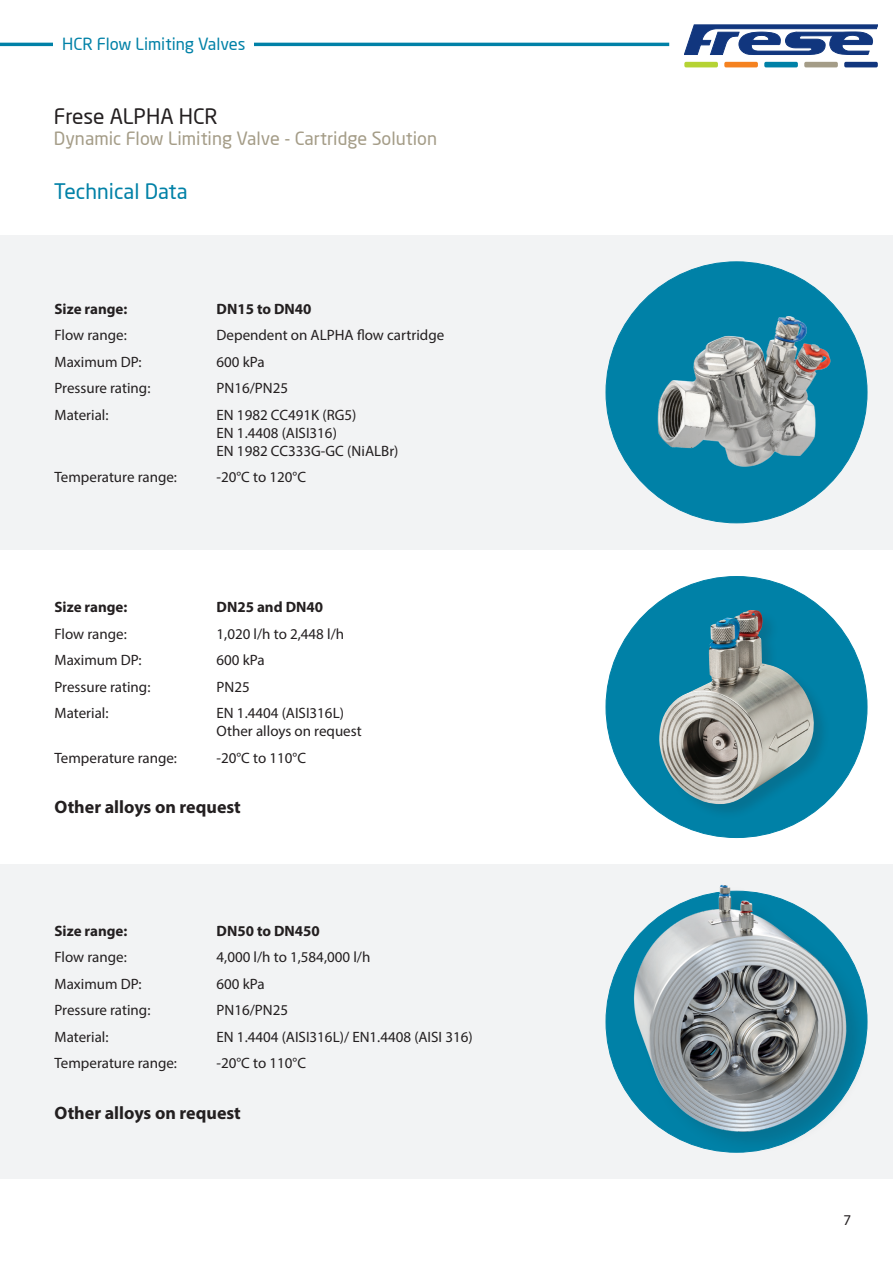
<style>
.page{position:relative;width:893px;height:1263px;background:#fff}
.page>*{position:absolute;margin:0;border:0;box-sizing:border-box;transform-origin:0 0}
.Overskrift{font:21px "Neo Sans";color:#231f20}
.Overskrift-2{font:21px "Neo Sans";color:#0081a7}
.Overskrift-3{font:18px "Neo Sans";color:#a49c87}
.Overskrift-4{font:700 18px "Myriad Pro";color:#231f20}
.Overskrift-5{font:16.5px "Neo Sans";color:#0081a7}
.Overskrift-6{font:15px/18px "Myriad Pro";color:#231f20}
.Overskrift-7{font:700 15px "Myriad Pro";color:#231f20}
</style>
<div class="page">
<div style="left:684px;top:62px;width:34px;height:5px;background:#b5d334;border-radius:2px"></div>
<div style="left:724px;top:62px;width:34px;height:5px;background:#f58220;border-radius:2px"></div>
<div style="left:764px;top:62px;width:34px;height:5px;background:#0081a7;border-radius:2px"></div>
<div style="left:804px;top:62px;width:34px;height:5px;background:#a49c87;border-radius:2px"></div>
<div style="left:844px;top:62px;width:34px;height:5px;background:#11367e;border-radius:2px"></div>
<svg style="left:684px;top:25px;width:194px;height:30px"></svg>
<div style="left:0;top:864px;width:893px;height:315px;background:#f2f3f4"></div>
<div style="left:0;top:235px;width:893px;height:315px;background:#f2f3f4"></div>
<hr style="left:0;top:43px;width:669px;height:3px;background:#0081a7">
<div style="left:54px;top:37px;width:200px;height:13px;background:#fff"></div>
<div style="left:606px;top:576px;width:261px;height:261px;background:#0081a7;border-radius:50%"></div>
<div style="left:660px;top:611px;width:170px;height:209px;background:#231f20;opacity:.15"></div>
<img style="left:659px;top:610px;width:156px;height:195px">
<div style="left:606px;top:891px;width:261px;height:261px;background:#0081a7;border-radius:50%"></div>
<div style="left:632px;top:883px;width:237px;height:272px;background:#231f20;opacity:.15"></div>
<img style="left:630px;top:883px;width:221px;height:254px">
<div style="left:606px;top:262px;width:261px;height:261px;background:#0081a7;border-radius:50%"></div>
<img style="left:657px;top:316px;width:174px;height:151px">
<p class="Overskrift-5" style="left:62px;top:34px;width:185px">HCR Flow Limiting Valves</p>
<p class="Overskrift" style="left:54px;top:104px;width:165px">Frese ALPHA HCR</p>
<p class="Overskrift-3" style="left:54px;top:127px;width:385px">Dynamic Flow Limiting Valve - Cartridge Solution</p>
<p class="Overskrift-2" style="left:54px;top:178px;width:135px">Technical Data</p>
<p class="Overskrift-7" style="left:55px;top:299px;width:74px">Size range:</p>
<p class="Overskrift-7" style="left:217px;top:299px;width:97px">DN15 to DN40</p>
<p class="Overskrift-6" style="left:55px;top:326px;width:74px">Flow range:</p>
<p class="Overskrift-6" style="left:217px;top:326px;width:229px">Dependent on ALPHA flow cartridge</p>
<p class="Overskrift-6" style="left:55px;top:352px;width:89px">Maximum DP:</p>
<p class="Overskrift-6" style="left:217px;top:352px;width:50px">600 kPa</p>
<p class="Overskrift-6" style="left:55px;top:379px;width:97px">Pressure rating:</p>
<p class="Overskrift-6" style="left:217px;top:379px;width:73px">PN16/PN25</p>
<p class="Overskrift-6" style="left:55px;top:405px;width:56px">Material:</p>
<p class="Overskrift-6" style="left:217px;top:405px;width:183px">EN 1982 CC491K (RG5)<br>EN 1.4408 (AISI316)<br>EN 1982 CC333G-GC (NiALBr)</p>
<p class="Overskrift-6" style="left:55px;top:468px;width:124px">Temperature range:</p>
<p class="Overskrift-6" style="left:217px;top:468px;width:91px">-20°C to 120°C</p>
<p class="Overskrift-7" style="left:55px;top:597px;width:74px">Size range:</p>
<p class="Overskrift-7" style="left:217px;top:597px;width:108px">DN25 and DN40</p>
<p class="Overskrift-6" style="left:55px;top:624px;width:74px">Flow range:</p>
<p class="Overskrift-6" style="left:217px;top:624px;width:129px">1,020 l/h to 2,448 l/h</p>
<p class="Overskrift-6" style="left:55px;top:651px;width:89px">Maximum DP:</p>
<p class="Overskrift-6" style="left:217px;top:651px;width:50px">600 kPa</p>
<p class="Overskrift-6" style="left:55px;top:677px;width:97px">Pressure rating:</p>
<p class="Overskrift-6" style="left:217px;top:677px;width:35px">PN25</p>
<p class="Overskrift-6" style="left:55px;top:704px;width:56px">Material:</p>
<p class="Overskrift-6" style="left:217px;top:704px;width:129px">EN 1.4404 (AISI316L)</p>
<p class="Overskrift-6" style="left:217px;top:722px;width:147px">Other alloys on request</p>
<p class="Overskrift-6" style="left:55px;top:748px;width:124px">Temperature range:</p>
<p class="Overskrift-6" style="left:217px;top:748px;width:91px">-20°C to 110°C</p>
<p class="Overskrift-4" style="left:55px;top:795px;width:188px">Other alloys on request</p>
<p class="Overskrift-7" style="left:55px;top:921px;width:74px">Size range:</p>
<p class="Overskrift-7" style="left:217px;top:921px;width:105px">DN50 to DN450</p>
<p class="Overskrift-6" style="left:55px;top:948px;width:74px">Flow range:</p>
<p class="Overskrift-6" style="left:217px;top:948px;width:155px">4,000 l/h to 1,584,000 l/h</p>
<p class="Overskrift-6" style="left:55px;top:974px;width:89px">Maximum DP:</p>
<p class="Overskrift-6" style="left:217px;top:974px;width:50px">600 kPa</p>
<p class="Overskrift-6" style="left:55px;top:1001px;width:97px">Pressure rating:</p>
<p class="Overskrift-6" style="left:217px;top:1001px;width:73px">PN16/PN25</p>
<p class="Overskrift-6" style="left:55px;top:1027px;width:56px">Material:</p>
<p class="Overskrift-6" style="left:217px;top:1027px;width:258px">EN 1.4404 (AISI316L)/ EN1.4408 (AISI 316)</p>
<p class="Overskrift-6" style="left:55px;top:1054px;width:124px">Temperature range:</p>
<p class="Overskrift-6" style="left:217px;top:1054px;width:91px">-20°C to 110°C</p>
<p class="Overskrift-4" style="left:55px;top:1101px;width:188px">Other alloys on request</p>
<p class="Overskrift-6" style="left:844px;top:1210px;width:9px">7</p>
</div>
